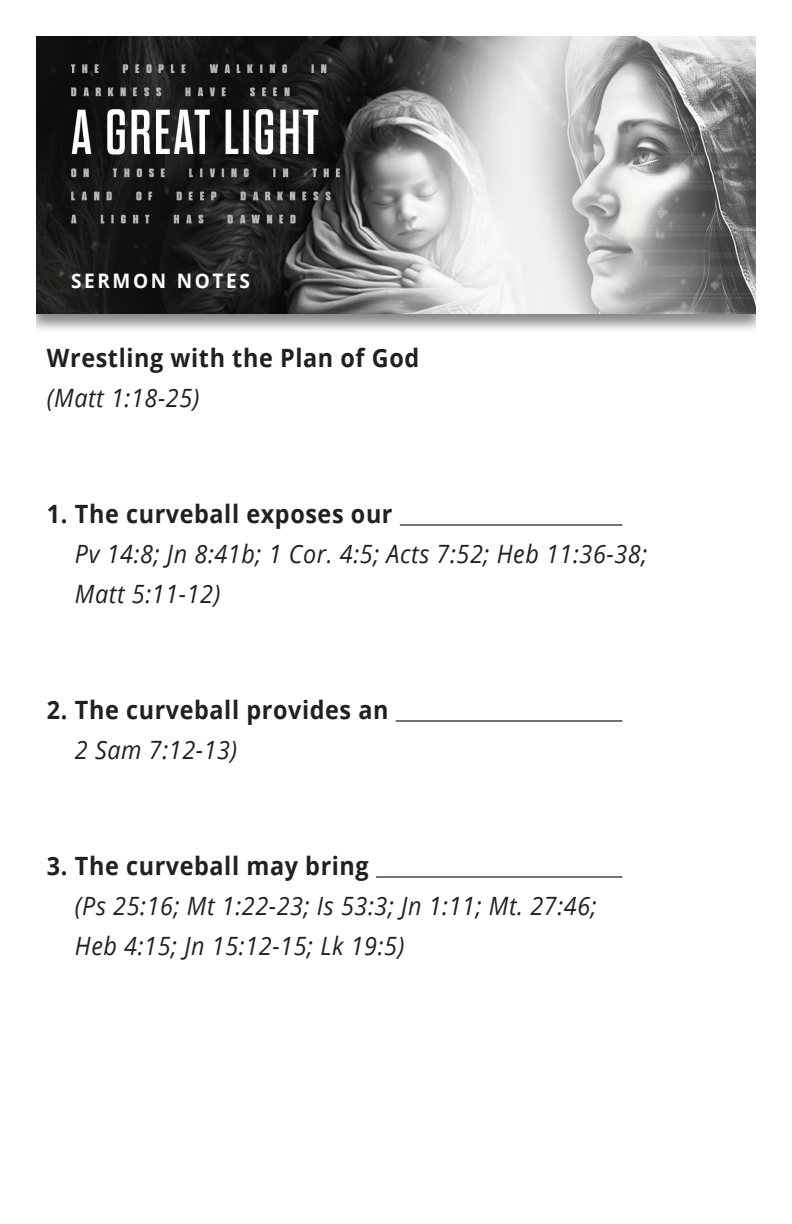
<style>
.page{position:relative;width:792px;height:1224px;background:#fff}
.page>*{position:absolute;margin:0;border:0;box-sizing:border-box;transform-origin:0 0}
.t1{font:italic 25.2px/40px "Open Sans";letter-spacing:.025em;color:#231f20;scale:.93 1}
.t2{font:700 25.2px/40px "Open Sans";letter-spacing:.025em;color:#231f20;scale:.93 1}
.t3{font:700 20px "Open Sans";letter-spacing:.14em;color:#fff;scale:.95 1}
.s1{font-weight:400;font-style:italic}
.s2{font-weight:700;font-style:normal}
</style>
<div class="page">
<div style="left:25px;top:34px;width:742px;height:300px;background:#231f20;opacity:.54"></div>
<img style="left:36px;top:36px;width:720px;height:278px">
<hr style="left:400px;top:524px;width:222px;height:2px;background:#231f20">
<hr style="left:396px;top:720px;width:226px;height:2px;background:#231f20">
<hr style="left:376px;top:876px;width:246px;height:2px;background:#231f20">
<div style="left:0;top:0;width:36px;height:1224px;background:#fff"></div>
<div style="left:756px;top:0;width:36px;height:1224px;background:#fff"></div>
<p class="t3" style="left:71px;top:267px;width:190px">SERMON NOTES</p>
<p class="t2" style="left:47px;top:337px;width:402px">Wrestling with the Plan of God <span class="s1">(Matt 1:18-25)</span></p>
<p class="t1" style="left:75px;top:493px;width:617px;text-indent:-28px"><span class="s2">1. The curveball exposes our<br></span>Pv 14:8; Jn 8:41b; 1 Cor. 4:5; Acts 7:52; Heb 11:36-38;<br>Matt 5:11-12)</p>
<p class="t2" style="left:75px;top:689px;width:339px;text-indent:-28px">2. The curveball provides an<br><span class="s1">2 Sam 7:12-13)</span></p>
<p class="t1" style="left:75px;top:845px;width:563px;text-indent:-28px"><span class="s2">3. The curveball may bring<br></span>(Ps 25:16; Mt 1:22-23; Is 53:3; Jn 1:11; Mt. 27:46;<br>Heb 4:15; Jn 15:12-15; Lk 19:5)</p>
</div>
